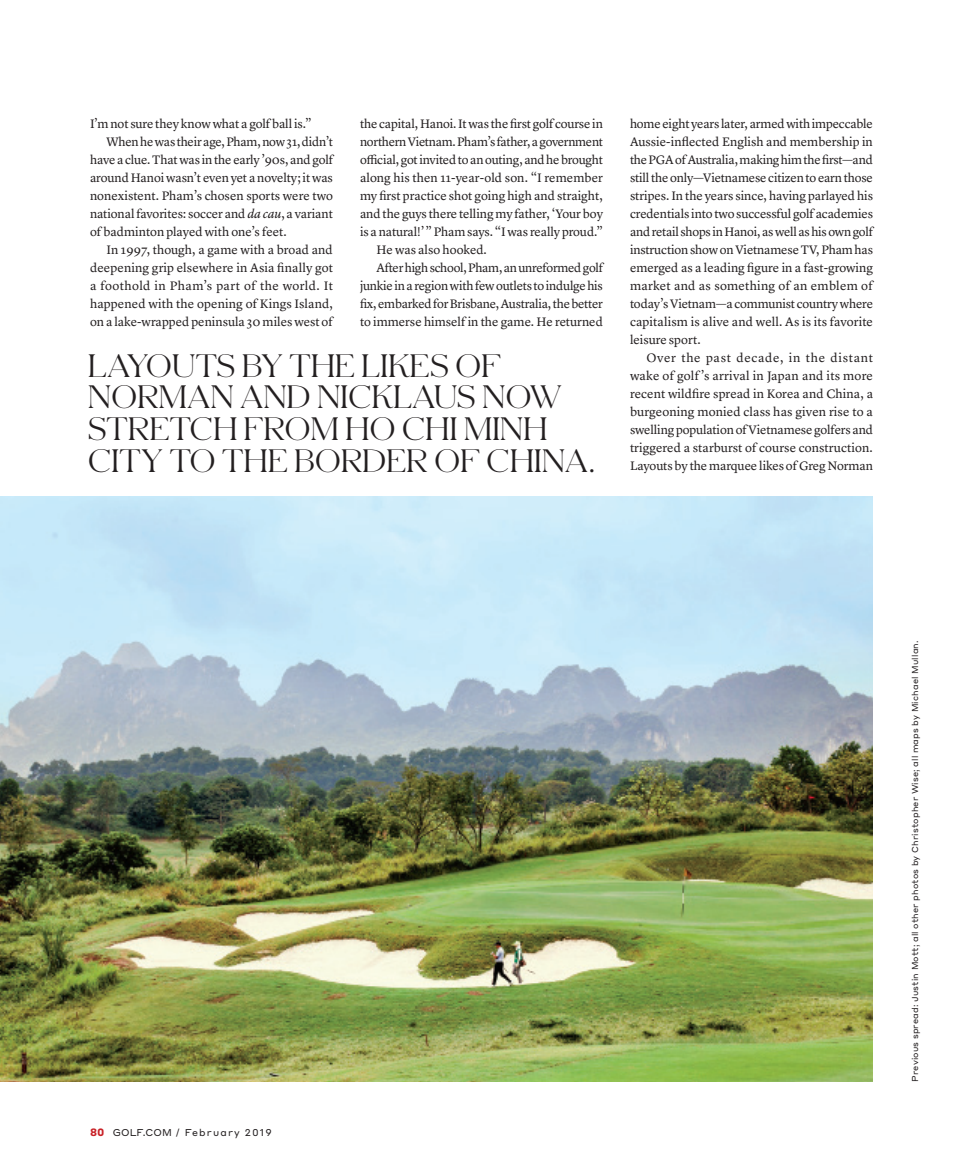
<style>
.page{position:relative;width:972px;height:1175px;background:#fff}
.page>*{position:absolute;margin:0;border:0;box-sizing:border-box;transform-origin:0 0}
.BODY_Sans_Serif{font:300 30.15px/31.8px "Schnyder Wide S";letter-spacing:.01em;color:#231f20}
.BODY_Serif_Justified{font:12.75px/18px "Lyon Text";letter-spacing:-.005em;color:#231f20;text-align:justify}
.t1{font:9.75px "Styrene A";letter-spacing:.12em;color:#231f20}
.GUTTER_CREDIT{font:8.55px "Styrene A";letter-spacing:.02em;color:#231f20}
.s1{font-style:italic}
.s2{font-weight:700;font-size:10.5px;color:#c82026}
</style>
<div class="page">
<img style="left:0;top:496px;width:873px;height:586px">
<p class="BODY_Serif_Justified" style="left:90px;top:113px;width:223px">I’m not sure they know what a golf ball is.”</p>
<p class="BODY_Serif_Justified" style="left:90px;top:131px;width:245px;text-indent:16px">When he was their age, Pham, now 31, didn’t have a clue. That was in the early ’90s, and golf around Hanoi wasn’t even yet a novelty; it was nonexistent. Pham’s chosen sports were two national favorites: soccer and <span class="s1">da cau</span>, a variant of badminton played with one’s feet.</p>
<p class="BODY_Serif_Justified" style="left:90px;top:239px;width:245px;text-indent:16px">In 1997, though, a game with a broad and deepening grip elsewhere in Asia finally got a foothold in Pham’s part of the world. It happened with the opening of Kings Island, on a lake-wrapped peninsula 30 miles west of</p>
<p class="BODY_Serif_Justified" style="left:360px;top:113px;width:245px">the capital, Hanoi. It was the first golf course in northern Vietnam. Pham’s father, a government official, got invited to an outing, and he brought along his then 11-year-old son. “I remember my first practice shot going high and straight, and the guys there telling my father, ‘Your boy is a natural!’ ” Pham says. “I was really proud.”</p>
<p class="BODY_Serif_Justified" style="left:376px;top:239px;width:112px">He was also hooked.</p>
<p class="BODY_Serif_Justified" style="left:360px;top:257px;width:245px;text-indent:16px">After high school, Pham, an unreformed golf junkie in a region with few outlets to indulge his fix, embarked for Brisbane, Australia, the better to immerse himself in the game. He returned</p>
<p class="BODY_Sans_Serif" style="left:88px;top:349px;width:509px">LAYOUTS BY THE LIKES OF<br>NORMAN AND NICKLAUS NOW<br>STRETCH FROM HO CHI MINH<br>CITY TO THE BORDER OF CHINA.</p>
<p class="BODY_Serif_Justified" style="left:630px;top:113px;width:245px">home eight years later, armed with impeccable Aussie-inflected English and membership in the PGA of Australia, making him the first—and still the only—Vietnamese citizen to earn those stripes. In the years since, having parlayed his credentials into two successful golf academies and retail shops in Hanoi, as well as his own golf instruction show on Vietnamese TV, Pham has emerged as a leading figure in a fast-growing market and as something of an emblem of today’s Vietnam—a communist country where capitalism is alive and well. As is its favorite leisure sport.</p>
<p class="BODY_Serif_Justified" style="left:630px;top:347px;width:245px;text-indent:16px">Over the past decade, in the distant wake of golf ’s arrival in Japan and its more recent wildfire spread in Korea and China, a burgeoning monied class has given rise to a swelling population of Vietnamese golfers and triggered a starburst of course construction.<br>Layouts by the marquee likes of Greg Norman</p>
<p class="t1" style="left:90px;top:1124px;width:183px"><span class="s2">80</span> GOLF.COM / February 2019</p>
<p class="GUTTER_CREDIT" style="left:908px;top:1082px;width:443px;rotate:-90deg">Previous spread: Justin Mott; all other photos by Christopher Wise; all maps by Michael Mullan.</p>
</div>
